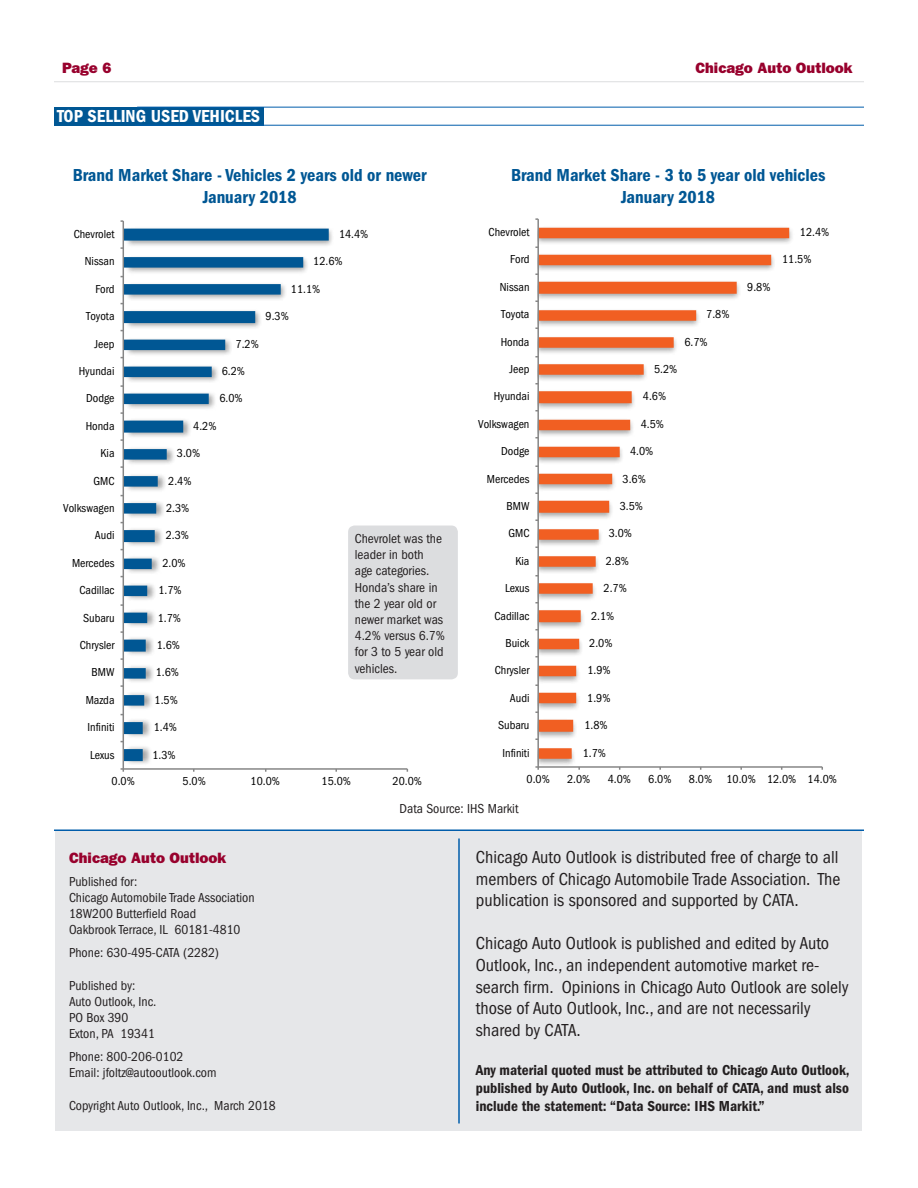
<style>
.page{position:relative;width:918px;height:1188px;background:#fff}
.page>*{position:absolute;margin:0;border:0;box-sizing:border-box;transform-origin:0 0}
.t1{font:condensed 18px/21.6px "ITC Franklin Gothic Std";color:#231f20;text-align:justify}
.Graph_and_table_head{font:18px "ITC Franklin Gothic Std Dm Cd";color:#005794}
.Graph_and_table_head-2{font:18px "ITC Franklin Gothic Std Dm Cd";color:#fff}
.Body{font:15px/18px "ITC Franklin Gothic Std Dm Cd";color:#231f20;text-align:justify}
.t2{font:15px "ITC Franklin Gothic Std Hvy";color:#98012d}
.Text_Boxes{font:condensed 13.5px/16.2px "ITC Franklin Gothic Std";color:#231f20}
.t3{font:condensed 12px "ITC Franklin Gothic Std";color:#000}
</style>
<div class="page">
<svg style="left:539px;top:228px;width:250px;height:531px"></svg>
<hr style="left:538px;top:766px;width:284px;height:2px;background:#868686">
<hr style="left:537px;top:219px;width:2px;height:548px;background:#868686">
<svg style="left:124px;top:229px;width:205px;height:532px"></svg>
<hr style="left:123px;top:768px;width:284px;height:2px;background:#868686">
<hr style="left:123px;top:221px;width:1px;height:548px;background:#868686">
<hr style="left:54px;top:830px;width:810px;height:1px;background:#015dab">
<div style="left:56px;top:831px;width:806px;height:300px;background:#e6e7e9"></div>
<hr style="left:458px;top:838px;width:2px;height:285px;background:#015dab">
<hr style="left:54px;top:81px;width:810px;height:1px;background:#dcdddf">
<div style="left:54px;top:107px;width:209px;height:19px;background:#005794"></div>
<hr style="left:137px;top:107px;width:727px;height:1px;background:#015dab">
<hr style="left:135px;top:125px;width:729px;height:1px;background:#015dab">
<div style="left:348px;top:526px;width:110px;height:153px;background:#dcdddf;border-radius:6px"></div>
<p class="t2" style="left:62px;top:59px;width:51px">Page 6</p>
<p class="t2" style="left:695px;top:59px;width:159px">Chicago Auto Outlook</p>
<p class="Graph_and_table_head-2" style="left:57px;top:106px;width:204px">TOP SELLING USED VEHICLES</p>
<p class="Graph_and_table_head" style="left:73px;top:165px;width:356px">Brand Market Share - Vehicles 2 years old or newer</p>
<p class="Graph_and_table_head" style="left:203px;top:186px;width:95px">January 2018</p>
<p class="Graph_and_table_head" style="left:511px;top:165px;width:316px">Brand Market Share - 3 to 5 year old vehicles</p>
<p class="Graph_and_table_head" style="left:621px;top:186px;width:95px">January 2018</p>
<p class="t3" style="left:74px;top:227px;width:42px">Chevrolet</p>
<p class="t3" style="left:339px;top:227px;width:31px">14.4%</p>
<p class="t3" style="left:489px;top:225px;width:42px">Chevrolet</p>
<p class="t3" style="left:800px;top:225px;width:31px">12.4%</p>
<p class="t3" style="left:85px;top:255px;width:31px">Nissan</p>
<p class="t3" style="left:313px;top:255px;width:31px">12.6%</p>
<p class="t3" style="left:510px;top:253px;width:21px">Ford</p>
<p class="t3" style="left:782px;top:253px;width:31px">11.5%</p>
<p class="t3" style="left:95px;top:282px;width:21px">Ford</p>
<p class="t3" style="left:291px;top:282px;width:31px">11.1%</p>
<p class="t3" style="left:500px;top:280px;width:31px">Nissan</p>
<p class="t3" style="left:747px;top:280px;width:25px">9.8%</p>
<p class="t3" style="left:86px;top:309px;width:30px">Toyota</p>
<p class="t3" style="left:266px;top:310px;width:25px">9.3%</p>
<p class="t3" style="left:501px;top:307px;width:30px">Toyota</p>
<p class="t3" style="left:706px;top:308px;width:25px">7.8%</p>
<p class="t3" style="left:95px;top:337px;width:22px">Jeep</p>
<p class="t3" style="left:236px;top:337px;width:25px">7.2%</p>
<p class="t3" style="left:501px;top:335px;width:30px">Honda</p>
<p class="t3" style="left:684px;top:335px;width:25px">6.7%</p>
<p class="t3" style="left:79px;top:364px;width:37px">Hyundai</p>
<p class="t3" style="left:222px;top:364px;width:25px">6.2%</p>
<p class="t3" style="left:509px;top:362px;width:22px">Jeep</p>
<p class="t3" style="left:654px;top:362px;width:25px">5.2%</p>
<p class="t3" style="left:86px;top:392px;width:30px">Dodge</p>
<p class="t3" style="left:219px;top:392px;width:25px">6.0%</p>
<p class="t3" style="left:494px;top:390px;width:37px">Hyundai</p>
<p class="t3" style="left:643px;top:390px;width:25px">4.6%</p>
<p class="t3" style="left:86px;top:419px;width:30px">Honda</p>
<p class="t3" style="left:193px;top:419px;width:25px">4.2%</p>
<p class="t3" style="left:478px;top:417px;width:53px">Volkswagen</p>
<p class="t3" style="left:641px;top:417px;width:25px">4.5%</p>
<p class="t3" style="left:101px;top:446px;width:15px">Kia</p>
<p class="t3" style="left:177px;top:446px;width:25px">3.0%</p>
<p class="t3" style="left:501px;top:444px;width:30px">Dodge</p>
<p class="t3" style="left:630px;top:445px;width:25px">4.0%</p>
<p class="t3" style="left:93px;top:474px;width:23px">GMC</p>
<p class="t3" style="left:168px;top:474px;width:25px">2.4%</p>
<p class="t3" style="left:487px;top:472px;width:44px">Mercedes</p>
<p class="t3" style="left:623px;top:472px;width:25px">3.6%</p>
<p class="t3" style="left:63px;top:501px;width:53px">Volkswagen</p>
<p class="t3" style="left:166px;top:501px;width:25px">2.3%</p>
<p class="t3" style="left:507px;top:499px;width:24px">BMW</p>
<p class="t3" style="left:620px;top:499px;width:25px">3.5%</p>
<p class="t3" style="left:95px;top:529px;width:21px">Audi</p>
<p class="t3" style="left:166px;top:529px;width:25px">2.3%</p>
<p class="t3" style="left:72px;top:556px;width:44px">Mercedes</p>
<p class="t3" style="left:162px;top:556px;width:25px">2.0%</p>
<p class="t3" style="left:79px;top:583px;width:37px">Cadillac</p>
<p class="t3" style="left:158px;top:583px;width:25px">1.7%</p>
<p class="t3" style="left:83px;top:611px;width:33px">Subaru</p>
<p class="t3" style="left:158px;top:611px;width:25px">1.7%</p>
<p class="t3" style="left:80px;top:638px;width:36px">Chrysler</p>
<p class="t3" style="left:157px;top:638px;width:25px">1.6%</p>
<p class="t3" style="left:92px;top:666px;width:24px">BMW</p>
<p class="t3" style="left:156px;top:666px;width:25px">1.6%</p>
<p class="Text_Boxes" style="left:355px;top:531px;width:92px">Chevrolet was the leader in both<br>age categories.<br>Honda’s share in the 2 year old or newer market was<br>4.2% versus 6.7% for 3 to 5 year old vehicles.</p>
<p class="t3" style="left:508px;top:527px;width:23px">GMC</p>
<p class="t3" style="left:516px;top:554px;width:15px">Kia</p>
<p class="t3" style="left:505px;top:581px;width:26px">Lexus</p>
<p class="t3" style="left:494px;top:609px;width:37px">Cadillac</p>
<p class="t3" style="left:505px;top:636px;width:26px">Buick</p>
<p class="t3" style="left:495px;top:664px;width:36px">Chrysler</p>
<p class="t3" style="left:609px;top:527px;width:25px">3.0%</p>
<p class="t3" style="left:606px;top:554px;width:25px">2.8%</p>
<p class="t3" style="left:604px;top:581px;width:25px">2.7%</p>
<p class="t3" style="left:591px;top:609px;width:25px">2.1%</p>
<p class="t3" style="left:589px;top:636px;width:25px">2.0%</p>
<p class="t3" style="left:587px;top:664px;width:25px">1.9%</p>
<p class="t3" style="left:86px;top:693px;width:30px">Mazda</p>
<p class="t3" style="left:155px;top:693px;width:25px">1.5%</p>
<p class="t3" style="left:510px;top:691px;width:21px">Audi</p>
<p class="t3" style="left:587px;top:691px;width:25px">1.9%</p>
<p class="t3" style="left:88px;top:720px;width:28px">Infiniti</p>
<p class="t3" style="left:154px;top:720px;width:25px">1.4%</p>
<p class="t3" style="left:498px;top:718px;width:33px">Subaru</p>
<p class="t3" style="left:584px;top:718px;width:25px">1.8%</p>
<p class="t3" style="left:90px;top:748px;width:26px">Lexus</p>
<p class="t3" style="left:152px;top:748px;width:25px">1.3%</p>
<p class="t3" style="left:503px;top:746px;width:28px">Infiniti</p>
<p class="t3" style="left:583px;top:746px;width:25px">1.7%</p>
<p class="t3" style="left:112px;top:774px;width:25px">0.0%</p>
<p class="t3" style="left:183px;top:774px;width:25px">5.0%</p>
<p class="t3" style="left:251px;top:774px;width:31px">10.0%</p>
<p class="t3" style="left:322px;top:774px;width:31px">15.0%</p>
<p class="t3" style="left:393px;top:774px;width:31px">20.0%</p>
<p class="t3" style="left:527px;top:772px;width:25px">0.0%</p>
<p class="t3" style="left:567px;top:772px;width:25px">2.0%</p>
<p class="t3" style="left:608px;top:772px;width:25px">4.0%</p>
<p class="t3" style="left:648px;top:772px;width:25px">6.0%</p>
<p class="t3" style="left:689px;top:772px;width:150px">8.0% 10.0% 12.0% 14.0%</p>
<p class="t2" style="left:69px;top:849px;width:159px">Chicago Auto Outlook</p>
<p class="Text_Boxes" style="left:69px;top:873px;width:70px">Published for:</p>
<p class="Text_Boxes" style="left:69px;top:889px;width:187px">Chicago Automobile Trade Association</p>
<p class="Text_Boxes" style="left:69px;top:906px;width:173px">18W200 Butterfield Road<br>Oakbrook Terrace, IL 60181-4810</p>
<p class="Text_Boxes" style="left:69px;top:945px;width:152px">Phone: 630-495-CATA (2282)</p>
<p class="Text_Boxes" style="left:69px;top:977px;width:68px">Published by:</p>
<p class="Text_Boxes" style="left:69px;top:993px;width:89px">Auto Outlook, Inc.</p>
<p class="Text_Boxes" style="left:69px;top:1009px;width:61px">PO Box 390</p>
<p class="Text_Boxes" style="left:69px;top:1026px;width:87px">Exton, PA 19341</p>
<p class="Text_Boxes" style="left:69px;top:1049px;width:116px">Phone: 800-206-0102</p>
<p class="Text_Boxes" style="left:69px;top:1065px;width:149px">Email: jfoltz@autooutlook.com</p>
<p class="Text_Boxes" style="left:69px;top:1097px;width:208px">Copyright Auto Outlook, Inc., March 2018</p>
<p class="Text_Boxes" style="left:400px;top:801px;width:120px">Data Source: IHS Markit</p>
<p class="t1" style="left:476px;top:846px;width:366px">Chicago Auto Outlook is distributed free of charge to all members of Chicago Automobile Trade Association. The publication is sponsored and supported by CATA.</p>
<p class="t1" style="left:476px;top:933px;width:374px;text-align:left">Chicago Auto Outlook is published and edited by Auto Outlook, Inc., an independent automotive market re&shy;search firm. Opinions in Chicago Auto Outlook are solely those of Auto Outlook, Inc., and are not necessarily shared by CATA.</p>
<p class="Body" style="left:476px;top:1061px;width:375px">Any material quoted must be attributed to Chicago Auto Outlook, published by Auto Outlook, Inc. on behalf of CATA, and must also include the statement: “Data Source: IHS Markit.”</p>
</div>
